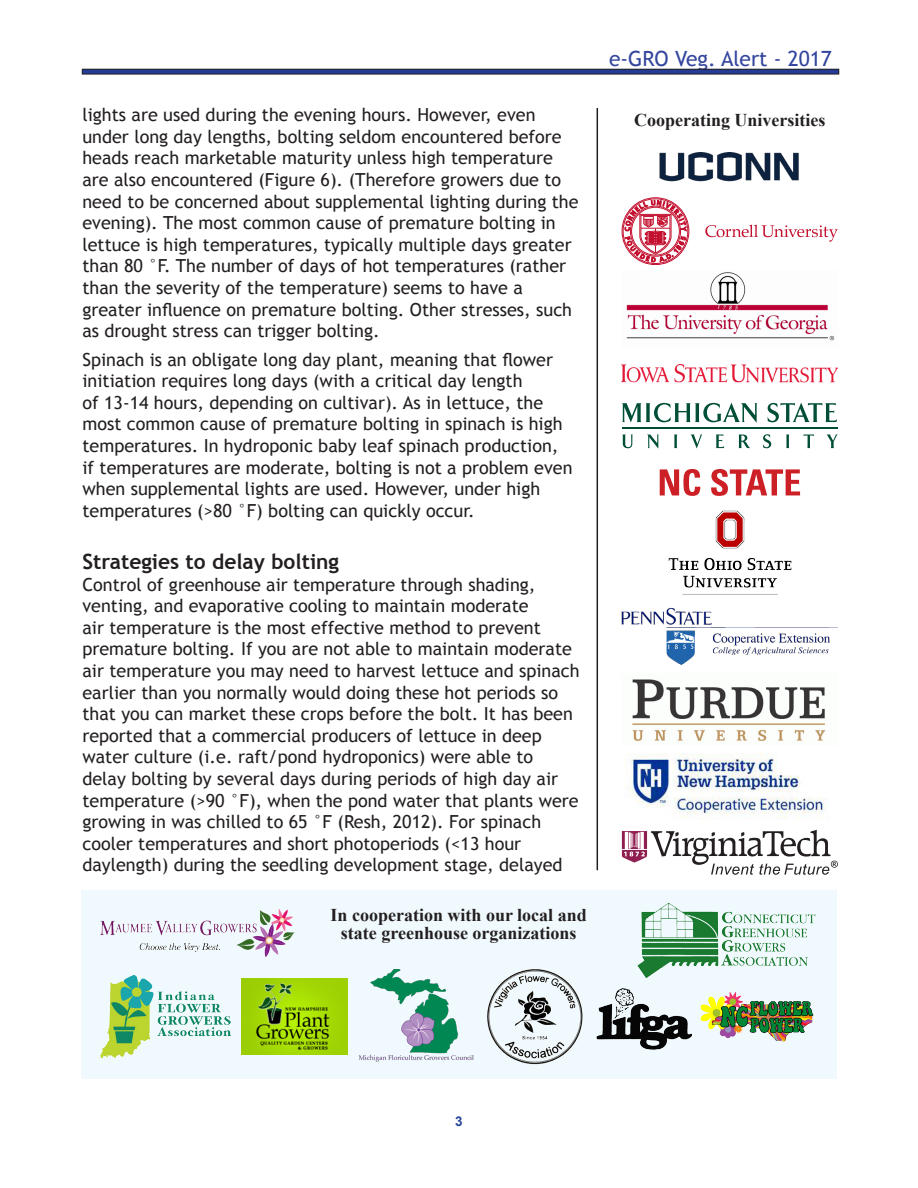
<style>
.page{position:relative;width:918px;height:1188px;background:#fff}
.page>*{position:absolute;margin:0;border:0;box-sizing:border-box;transform-origin:0 0}
.SGparagraphheader{font:700 21px "Trebuchet MS";color:#231f20}
.t1{font:21px "Trebuchet MS";color:#33459d}
.t2{font:18px/21.6px "Trebuchet MS";color:#231f20}
.t3{font:700 18px/18px "Times New Roman";color:#231f20;text-align:center}
.t4{font:700 13.5px "Arial";color:#28489e}
</style>
<div class="page">
<div style="left:82px;top:69px;width:757px;height:5px;background:#253c96"></div>
<div style="left:82px;top:69px;width:757px;height:5px;border:1px solid #231f20"></div>
<img style="left:632px;top:679px;width:194px;height:62px">
<svg style="left:622px;top:435px;width:11px;height:13px"></svg>
<svg style="left:647px;top:435px;width:12px;height:14px"></svg>
<svg style="left:674px;top:435px;width:3px;height:13px"></svg>
<svg style="left:691px;top:435px;width:11px;height:14px"></svg>
<svg style="left:716px;top:435px;width:8px;height:13px"></svg>
<svg style="left:738px;top:435px;width:12px;height:13px"></svg>
<svg style="left:763px;top:434px;width:8px;height:14px"></svg>
<svg style="left:786px;top:435px;width:3px;height:13px"></svg>
<svg style="left:804px;top:435px;width:10px;height:13px"></svg>
<svg style="left:827px;top:435px;width:10px;height:13px"></svg>
<svg style="left:622px;top:403px;width:135px;height:20px"></svg>
<svg style="left:768px;top:403px;width:69px;height:19px"></svg>
<hr style="left:622px;top:427px;width:216px;height:1px;background:#004e38">
<img style="left:660px;top:152px;width:139px;height:30px">
<img style="left:668px;top:510px;width:124px;height:85px">
<svg style="left:660px;top:469px;width:40px;height:27px"></svg>
<svg style="left:711px;top:469px;width:89px;height:27px"></svg>
<img style="left:622px;top:364px;width:216px;height:18px">
<img style="left:626px;top:272px;width:209px;height:69px">
<svg style="left:622px;top:830px;width:216px;height:45px"></svg>
<svg style="left:622px;top:198px;width:67px;height:67px"></svg>
<svg style="left:705px;top:225px;width:133px;height:17px"></svg>
<hr style="left:597px;top:108px;width:1px;height:762px;background:#231f20">
<div style="left:81px;top:890px;width:755px;height:188px;background:#f0f9fd"></div>
<img style="left:359px;top:969px;width:115px;height:93px">
<img style="left:701px;top:991px;width:113px;height:51px">
<img style="left:242px;top:979px;width:105px;height:76px">
<img style="left:487px;top:969px;width:96px;height:96px">
<img style="left:101px;top:975px;width:129px;height:83px">
<img style="left:637px;top:903px;width:179px;height:72px">
<img style="left:101px;top:909px;width:194px;height:48px">
<img style="left:596px;top:975px;width:105px;height:75px">
<img style="left:622px;top:607px;width:216px;height:57px">
<img style="left:625px;top:754px;width:201px;height:66px">
<p class="t2" style="left:82px;top:104px;width:498px">lights are used during the evening hours. However, even under long day lengths, bolting seldom encountered before heads reach marketable maturity unless high temperature are also encountered (Figure 6). (Therefore growers due to need to be concerned about supplemental lighting during the evening). The most common cause of premature bolting in lettuce is high temperatures, typically multiple days greater than 80 °F. The number of days of hot temperatures (rather than the severity of the temperature) seems to have a greater influence on premature bolting. Other stresses, such as drought stress can trigger bolting.</p>
<p class="t2" style="left:82px;top:349px;width:492px">Spinach is an obligate long day plant, meaning that flower initiation requires long days (with a critical day length<br>of 13-14 hours, depending on cultivar). As in lettuce, the most common cause of premature bolting in spinach is high temperatures. In hydroponic baby leaf spinach production, if temperatures are moderate, bolting is not a problem even when supplemental lights are used. However, under high temperatures (&gt;80 °F) bolting can quickly occur.</p>
<p class="SGparagraphheader" style="left:82px;top:548px;width:258px">Strategies to delay bolting</p>
<p class="t2" style="left:82px;top:574px;width:499px">Control of greenhouse air temperature through shading, venting, and evaporative cooling to maintain moderate<br>air temperature is the most effective method to prevent premature bolting. If you are not able to maintain moderate air temperature you may need to harvest lettuce and spinach earlier than you normally would doing these hot periods so that you can market these crops before the bolt. It has been reported that a commercial producers of lettuce in deep water culture (i.e. raft/pond hydroponics) were able to delay bolting by several days during periods of high day air temperature (&gt;90 °F), when the pond water that plants were growing in was chilled to 65 °F (Resh, 2012). For spinach cooler temperatures and short photoperiods (&lt;13 hour daylength) during the seedling development stage, delayed</p>
<p class="t3" style="left:331px;top:905px;width:258px">In cooperation with our local and state greenhouse organizations</p>
<p class="t1" style="left:609px;top:46px;width:224px">e-GRO Veg. Alert - 2017</p>
<p class="t3" style="left:634px;top:110px;width:193px">Cooperating Universities</p>
<p class="t4" style="left:455px;top:1112px;width:9px">3</p>
</div>
